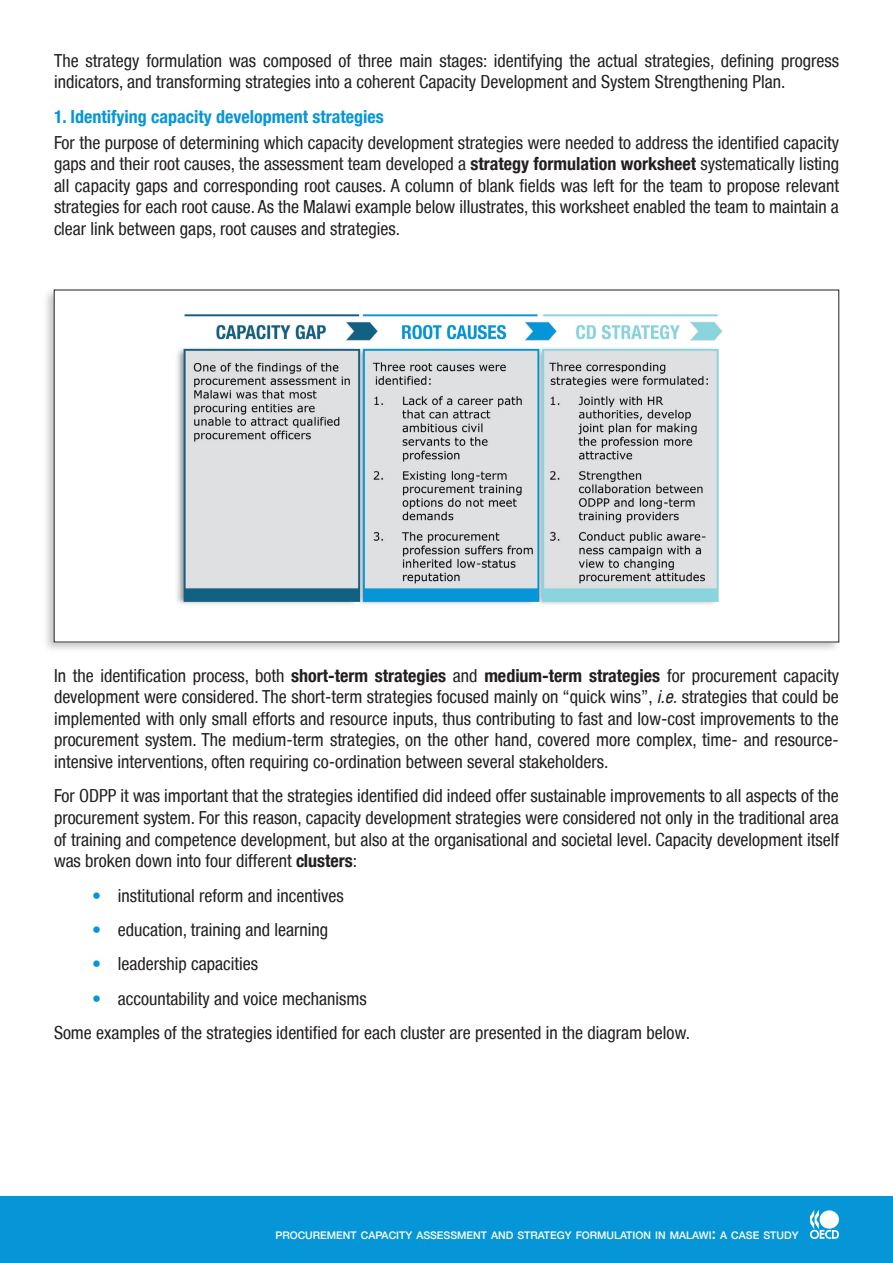
<style>
.page{position:relative;width:893px;height:1263px;background:#fff}
.page>*{position:absolute;margin:0;border:0;box-sizing:border-box;transform-origin:0 0}
.body_copy{font:condensed 18px/21.6px "Helvetica Neue LT";color:#231f20;text-align:justify}
.bullets{font:condensed 18px "Helvetica Neue LT";color:#231f20}
.body_copy-2{font:700 condensed 18px "Helvetica Neue LT";color:#0696d7}
.t1{font:condensed 18px/34.3px "Helvetica Neue LT";color:#0696d7;text-align:justify}
.t2{font:500 10.5px "Helvetica Neue LT";color:#fff}
.s1{font-weight:700}
.s2{font-style:italic}
.s3{font-size:15px}
</style>
<div class="page">
<div style="left:0;top:1196px;width:893px;height:67px;background:#0696d7"></div>
<svg style="left:810px;top:1210px;width:29px;height:29px"></svg>
<div style="left:820px;top:1210px;width:19px;height:19px;background:#fff;border-radius:50%"></div>
<div style="left:41px;top:286px;width:801px;height:368px;background:#231f20;opacity:.25"></div>
<div style="left:54px;top:290px;width:785px;height:352px;background:#fff"></div>
<img style="left:177px;top:314px;width:546px;height:290px">
<p class="body_copy" style="left:54px;top:49px;width:786px">The strategy formulation was composed of three main stages: identifying the actual strategies, defining progress indicators, and transforming strategies into a coherent Capacity Development and System Strengthening Plan.</p>
<p class="body_copy-2" style="left:54px;top:105px;width:331px">1. Identifying capacity development strategies</p>
<p class="body_copy" style="left:54px;top:131px;width:787px">For the purpose of determining which capacity development strategies were needed to address the identified capacity gaps and their root causes, the assessment team developed a <span class="s1">strategy formulation worksheet</span> systematically listing all capacity gaps and corresponding root causes. A column of blank fields was left for the team to propose relevant strategies for each root cause. As the Malawi example below illustrates, this worksheet enabled the team to maintain a clear link between gaps, root causes and strategies.</p>
<p class="body_copy" style="left:54px;top:664px;width:786px">In the identification process, both <span class="s1">short-term strategies</span> and <span class="s1">medium-term strategies</span> for procurement capacity development were considered. The short-term strategies focused mainly on “quick wins”, <span class="s2">i.e.</span> strategies that could be implemented with only small efforts and resource inputs, thus contributing to fast and low-cost improvements to the procurement system. The medium-term strategies, on the other hand, covered more complex, time- and resource&shy;intensive interventions, often requiring co-ordination between several stakeholders.</p>
<p class="body_copy" style="left:54px;top:785px;width:786px">For ODPP it was important that the strategies identified did indeed offer sustainable improvements to all aspects of the procurement system. For this reason, capacity development strategies were considered not only in the traditional area of training and competence development, but also at the organisational and societal level. Capacity development itself was broken down into four different <span class="s1">clusters</span>:</p>
<p class="bullets" style="left:118px;top:885px;width:227px">institutional reform and incentives</p>
<p class="bullets" style="left:118px;top:919px;width:212px">education, training and learning</p>
<p class="bullets" style="left:118px;top:953px;width:142px">leadership capacities</p>
<p class="bullets" style="left:118px;top:988px;width:250px">accountability and voice mechanisms</p>
<p class="body_copy" style="left:54px;top:1022px;width:638px">Some examples of the strategies identified for each cluster are presented in the diagram below.</p>
<p class="t1" style="left:92px;top:878px;width:10px">• • • •</p>
<p class="t2" style="left:275px;top:1229px;width:525px">PROCUREMENT CAPACITY ASSESSMENT AND STRATEGY FORMULATION IN MALAWI<span class="s3">:</span> A CASE STUDY</p>
</div>
